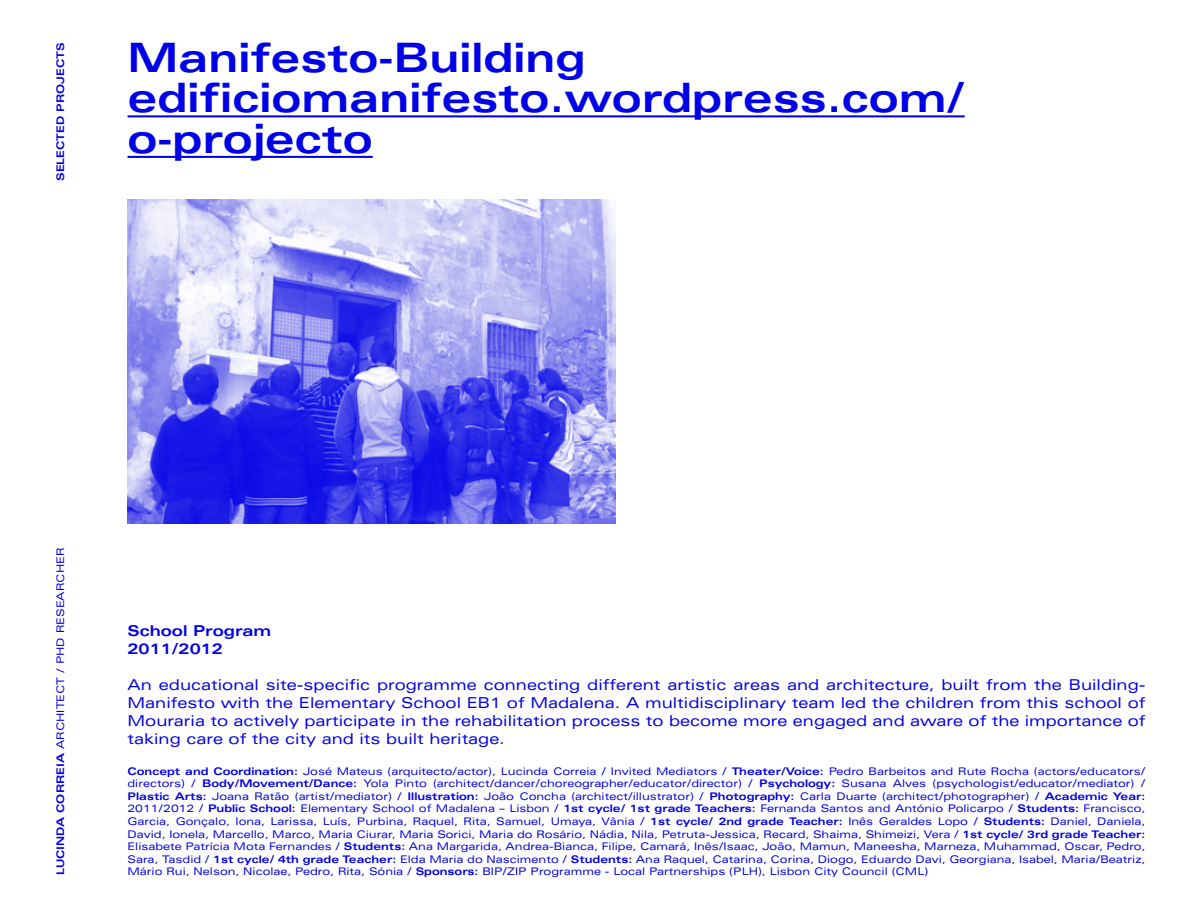
<style>
.page{position:relative;width:1188px;height:918px;background:#fff}
.page>*{position:absolute;margin:0;border:0;box-sizing:border-box;transform-origin:0 0}
.t1{font:700 expanded 40.5px "Univers LT Std";color:#0000e7}
.t2{font:expanded 15px/18px "Univers LT Std";color:#0000e7;text-align:justify}
.t3{font:700 expanded 15px "Univers LT Std";color:#0000e7}
.t4{font:expanded 10.5px/12.6px "Univers LT Std";color:#0000e7;text-align:justify}
.t5{font:700 expanded 10.5px "Univers LT Std";color:#0000e7}
.s1{font-weight:700}
</style>
<div class="page">
<img style="left:128px;top:200px;width:487px;height:324px">
<hr style="left:128px;top:115px;width:837px;height:2px;background:#0000e7">
<hr style="left:128px;top:156px;width:245px;height:2px;background:#0000e7">
<p class="t5" style="left:54px;top:181px;width:140px;rotate:-90deg">SELECTED PROJECTS</p>
<p class="t1" style="left:128px;top:34px;width:459px">Manifesto-Building</p>
<p class="t1" style="left:128px;top:75px;width:839px">edificiomanifesto.wordpress.com/</p>
<p class="t1" style="left:128px;top:115px;width:247px">o-projecto</p>
<p class="t4" style="left:54px;top:875px;width:329px;rotate:-90deg"><span class="s1">LUCINDA CORREIA</span> ARCHITECT / PHD RESEARCHER</p>
<p class="t3" style="left:128px;top:622px;width:145px">School Program</p>
<p class="t3" style="left:128px;top:640px;width:97px">2011/2012</p>
<p class="t2" style="left:128px;top:676px;width:1020px">An educational site-specific programme connecting different artistic areas and architecture, built from the Building-Manifesto with the Elementary School EB1 of Madalena. A multidisciplinary team led the children from this school of Mouraria to actively participate in the rehabilitation process to become more engaged and aware of the importance of taking care of the city and its built heritage.</p>
<p class="t4" style="left:128px;top:765px;width:1019px"><span class="s1">Concept and Coordination:</span> José Mateus (arquitecto/actor), Lucinda Correia / Invited Mediators / <span class="s1">Theater/Voice:</span> Pedro Barbeitos and Rute Rocha (actors/educators/ directors) / <span class="s1">Body/Movement/Dance:</span> Yola Pinto (architect/dancer/choreographer/educator/director) / <span class="s1">Psychology:</span> Susana Alves (psychologist/educator/mediator) / <span class="s1">Plastic Arts:</span> Joana Ratão (artist/mediator) / <span class="s1">Illustration:</span> João Concha (architect/illustrator) / <span class="s1">Photography:</span> Carla Duarte (architect/photographer) / <span class="s1">Academic Year:<br></span>2011/2012 / <span class="s1">Public School:</span> Elementary School of Madalena – Lisbon / <span class="s1">1st cycle/ 1st grade Teachers:</span> Fernanda Santos and António Policarpo / <span class="s1">Students:</span> Francisco, Garcia, Gonçalo, Iona, Larissa, Luís, Purbina, Raquel, Rita, Samuel, Umaya, Vânia / <span class="s1">1st cycle/ 2nd grade Teacher:</span> Inês Geraldes Lopo / <span class="s1">Students:</span> Daniel, Daniela, David, Ionela, Marcello, Marco, Maria Ciurar, Maria Sorici, Maria do Rosário, Nádia, Nila, Petruta-Jessica, Recard, Shaima, Shimeizi, Vera / <span class="s1">1st cycle/ 3rd grade Teacher:<br></span>Elisabete Patrícia Mota Fernandes / <span class="s1">Students:</span> Ana Margarida, Andrea-Bianca, Filipe, Camará, Inês/Isaac, João, Mamun, Maneesha, Marneza, Muhammad, Oscar, Pedro, Sara, Tasdid / <span class="s1">1st cycle/ 4th grade Teacher:</span> Elda Maria do Nascimento / <span class="s1">Students:</span> Ana Raquel, Catarina, Corina, Diogo, Eduardo Davi, Georgiana, Isabel, Maria/Beatriz,</p>
<p class="t4" style="left:128px;top:865px;width:802px">Mário Rui, Nelson, Nicolae, Pedro, Rita, Sónia / <span class="s1">Sponsors:</span> BIP/ZIP Programme - Local Partnerships (PLH), Lisbon City Council (CML)</p>
</div>
